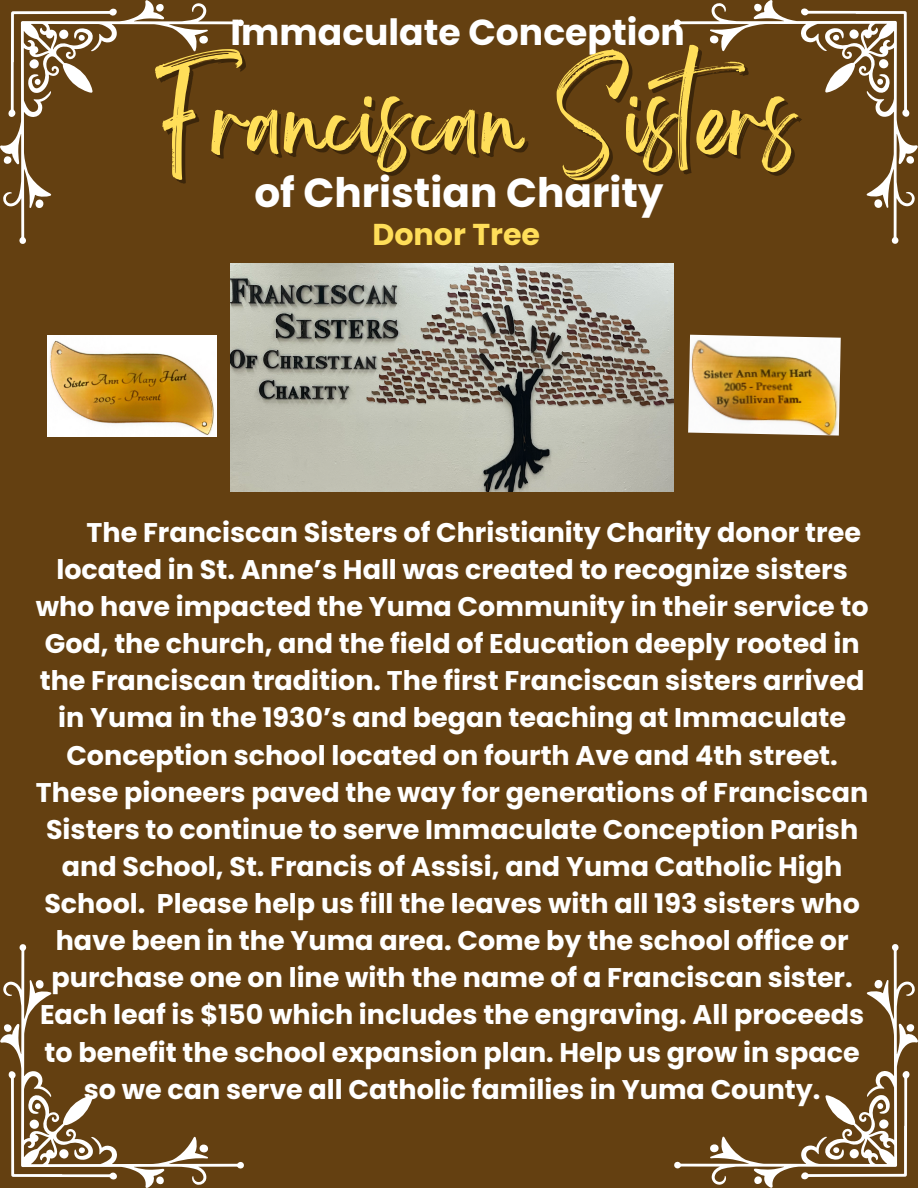
<style>
.page{position:relative;width:918px;height:1188px;background:#644011}
.page>*{position:absolute;margin:0;border:0;box-sizing:border-box;transform-origin:0 0}
.t1{font:82.95px "Brightwall";color:#ffde59}
.t2{font:700 40.65px "Poppins";color:#fff}
.t3{font:700 36.15px "Poppins";color:#fff}
.t4{font:700 30.15px "Poppins";color:#ffde59}
.t5{font:700 27px "Poppins";color:#fff}
</style>
<div class="page">
<img style="left:230px;top:264px;width:444px;height:228px">
<img style="left:688px;top:335px;width:153px;height:101px">
<svg style="left:674px;top:0;width:244px;height:244px"></svg>
<svg style="left:0;top:0;width:244px;height:244px"></svg>
<svg style="left:674px;top:944px;width:244px;height:244px"></svg>
<svg style="left:0;top:944px;width:244px;height:244px"></svg>
<img style="left:48px;top:336px;width:168px;height:100px">
<h1 class="t3" style="left:231px;top:7px;width:456px">Immaculate Conception</h1>
<h4 class="t1" style="left:156px;top:92px;width:641px">Franciscan Sisters</h4>
<h2 class="t2" style="left:254px;top:165px;width:411px">of Christian Charity</h2>
<p class="t4" style="left:372px;top:213px;width:169px">Donor Tree</p>
<h3 class="t5" style="left:87px;top:513px;width:776px">The Franciscan Sisters of Christianity Charity donor tree</h3>
<h3 class="t5" style="left:56px;top:551px;width:793px">located in St. Anne’s Hall was created to recognize sisters</h3>
<h3 class="t5" style="left:36px;top:588px;width:834px">who have impacted the Yuma Community in their service to</h3>
<h3 class="t5" style="left:45px;top:625px;width:816px">God, the church, and the field of Education deeply rooted in</h3>
<h3 class="t5" style="left:40px;top:662px;width:826px">the Franciscan tradition. The first Franciscan sisters arrived</h3>
<h3 class="t5" style="left:58px;top:699px;width:789px">in Yuma in the 1930’s and began teaching at Immaculate</h3>
<h3 class="t5" style="left:66px;top:736px;width:773px">Conception school located on fourth Ave and 4th street.</h3>
<h3 class="t5" style="left:36px;top:773px;width:834px">These pioneers paved the way for generations of Franciscan</h3>
<h3 class="t5" style="left:46px;top:810px;width:814px">Sisters to continue to serve Immaculate Conception Parish</h3>
<h3 class="t5" style="left:62px;top:848px;width:782px">and School, St. Francis of Assisi, and Yuma Catholic High</h3>
<h3 class="t5" style="left:44px;top:885px;width:817px">School. Please help us fill the leaves with all 193 sisters who</h3>
<h3 class="t5" style="left:56px;top:922px;width:794px">have been in the Yuma area. Come by the school office or</h3>
<h3 class="t5" style="left:51px;top:959px;width:803px">purchase one on line with the name of a Franciscan sister.</h3>
<h3 class="t5" style="left:40px;top:996px;width:826px">Each leaf is $150 which includes the engraving. All proceeds</h3>
<h3 class="t5" style="left:45px;top:1033px;width:817px">to benefit the school expansion plan. Help us grow in space</h3>
<h3 class="t5" style="left:84px;top:1070px;width:738px">so we can serve all Catholic families in Yuma County.</h3>
</div>
